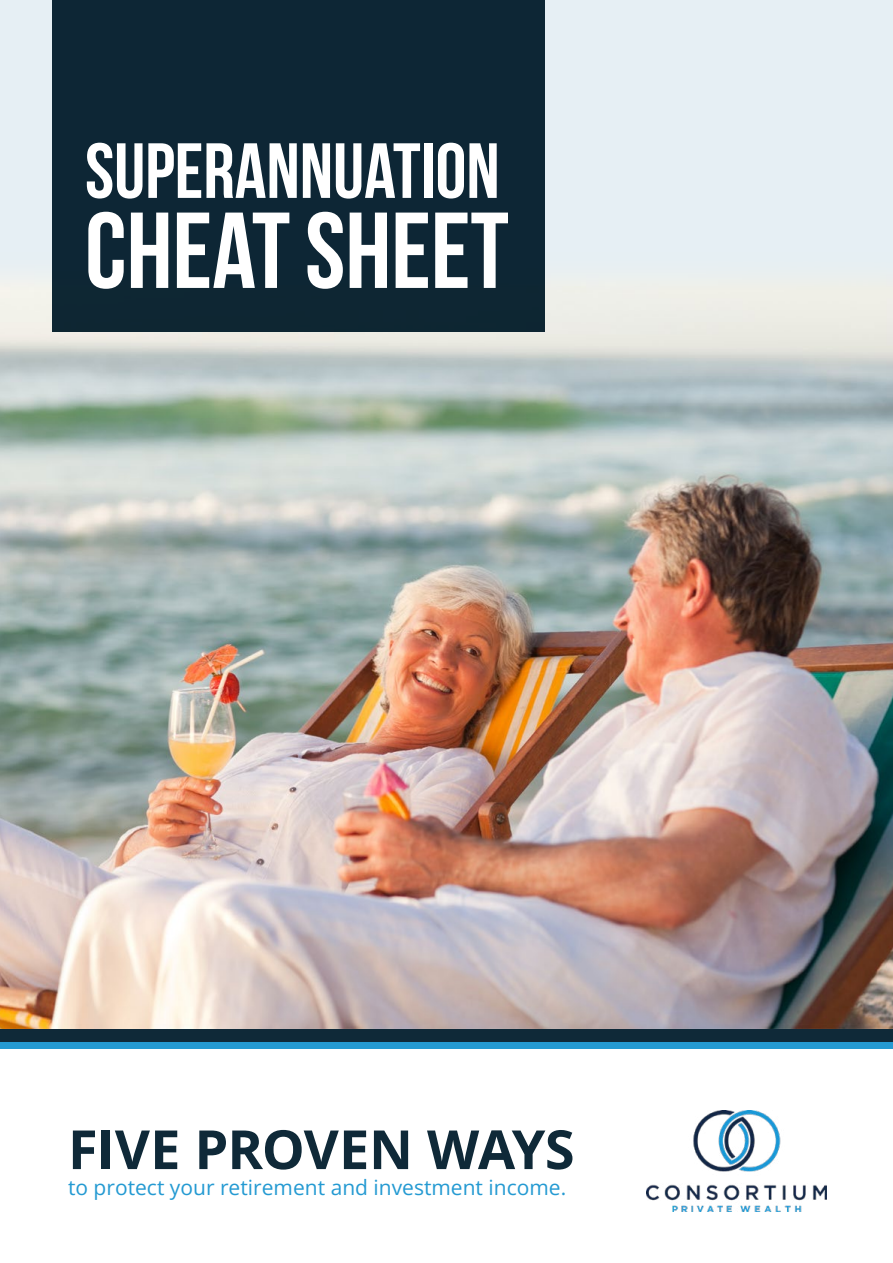
<style>
.page{position:relative;width:893px;height:1263px;background:#fff}
.page>*{position:absolute;margin:0;border:0;box-sizing:border-box;transform-origin:0 0}
.t1{font:700 107.7px "Bebas Neue";color:#fff}
.t2{font:700 78px "Bebas Neue";color:#fff}
.t3{font:700 54px "Open Sans";letter-spacing:-.02em;color:#0f2938}
.t4{font:21px "Open Sans";color:#249ad2}
</style>
<div class="page">
<div style="left:0;top:1042px;width:893px;height:7px;background:#249ad2"></div>
<div style="left:0;top:1029px;width:893px;height:13px;background:#0f2938"></div>
<div style="left:0;top:0;width:893px;height:1029px;background:#e6eff4"></div>
<img style="left:0;top:250px;width:893px;height:779px">
<div style="left:52px;top:0;width:492px;height:332px;background:#0f2938"></div>
<img style="left:647px;top:1110px;width:180px;height:102px">
<h2 class="t2" style="left:85px;top:128px;width:416px">SUPERANNUATION</h2>
<h1 class="t1" style="left:85px;top:192px;width:425px">CHEAT SHEET</h1>
<h3 class="t3" style="left:68px;top:1111px;width:508px">FIVE PROVEN WAYS</h3>
<p class="t4" style="left:68px;top:1173px;width:500px">to protect your retirement and investment income.</p>
</div>
